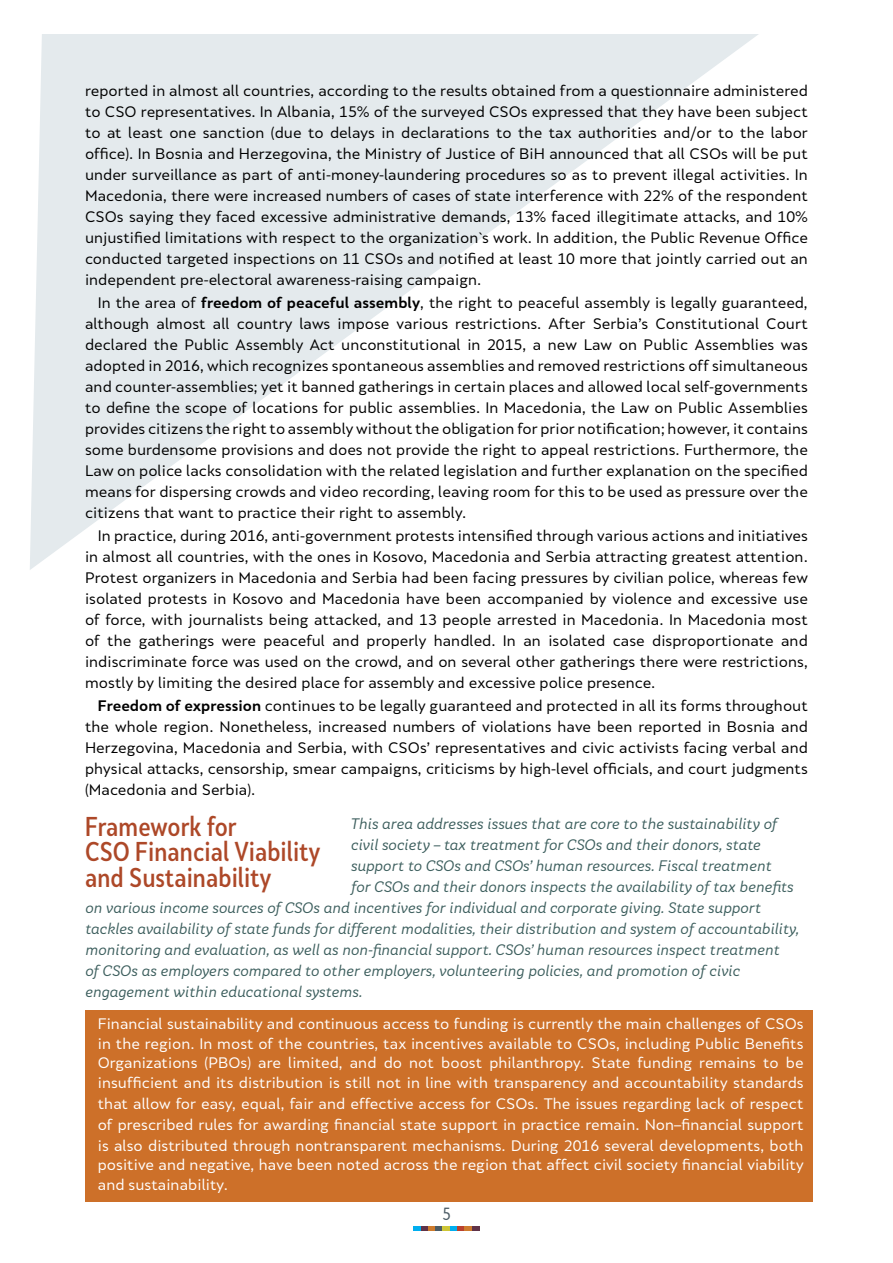
<style>
.page{position:relative;width:893px;height:1263px;background:#fff}
.page>*{position:absolute;margin:0;border:0;box-sizing:border-box;transform-origin:0 0}
.t1{font:500 25.5px/25.5px "Skola Sans Cn";color:#ad4828}
.t2{font:16.5px "Skola Sans Cn";color:#4c5c65}
.t3{font:14.25px/21px "Skola Sans";color:#000;text-align:justify}
.t4{font:14.25px/19.5px "Skola Sans";color:#fff;text-align:justify}
.t5{font:14.25px "Skola Sans It";color:#3c5e5d}
.s1{font-weight:700}
</style>
<div class="page">
<svg style="left:414px;top:1226px;width:14px;height:5px"></svg>
<div style="left:428px;top:1226px;width:8px;height:5px;background:#ce7b2d"></div>
<svg style="left:436px;top:1226px;width:21px;height:5px"></svg>
<div style="left:457px;top:1226px;width:8px;height:5px;background:#b9422f"></div>
<svg style="left:465px;top:1226px;width:14px;height:5px"></svg>
<svg style="left:30px;top:34px;width:729px;height:536px"></svg>
<div style="left:85px;top:1010px;width:727px;height:192px;background:#cd7029"></div>
<p class="t3" style="left:85px;top:80px;width:724px">reported in almost all countries, according to the results obtained from a questionnaire administered to CSO representatives. In Albania, 15% of the surveyed CSOs expressed that they have been subject to at least one sanction (due to delays in declarations to the tax authorities and/or to the labor office). In Bosnia and Herzegovina, the Ministry of Justice of BiH announced that all CSOs will be put under surveillance as part of anti-money-laundering procedures so as to prevent illegal activities. In Macedonia, there were increased numbers of cases of state interference with 22% of the respondent CSOs saying they faced excessive administrative demands, 13% faced illegitimate attacks, and 10% unjustified limitations with respect to the organization`s work. In addition, the Public Revenue Office conducted targeted inspections on 11 CSOs and notified at least 10 more that jointly carried out an independent pre-electoral awareness-raising campaign.</p>
<p class="t3" style="left:85px;top:292px;width:724px;text-indent:13px">In the area of <span class="s1">freedom of peaceful assembly</span>, the right to peaceful assembly is legally guaranteed, although almost all country laws impose various restrictions. After Serbia’s Constitutional Court declared the Public Assembly Act unconstitutional in 2015, a new Law on Public Assemblies was adopted in 2016, which recognizes spontaneous assemblies and removed restrictions off simultaneous and counter-assemblies; yet it banned gatherings in certain places and allowed local self-governments to define the scope of locations for public assemblies. In Macedonia, the Law on Public Assemblies provides citizens the right to assembly without the obligation for prior notification; however, it contains some burdensome provisions and does not provide the right to appeal restrictions. Furthermore, the Law on police lacks consolidation with the related legislation and further explanation on the specified means for dispersing crowds and video recording, leaving room for this to be used as pressure over the citizens that want to practice their right to assembly.</p>
<p class="t3" style="left:85px;top:525px;width:724px;text-indent:13px">In practice, during 2016, anti-government protests intensified through various actions and initiatives in almost all countries, with the ones in Kosovo, Macedonia and Serbia attracting greatest attention.<br>Protest organizers in Macedonia and Serbia had been facing pressures by civilian police, whereas few isolated protests in Kosovo and Macedonia have been accompanied by violence and excessive use of force, with journalists being attacked, and 13 people arrested in Macedonia. In Macedonia most of the gatherings were peaceful and properly handled. In an isolated case disproportionate and indiscriminate force was used on the crowd, and on several other gatherings there were restrictions, mostly by limiting the desired place for assembly and excessive police presence.</p>
<p class="t3" style="left:85px;top:695px;width:724px;text-indent:13px"><span class="s1">Freedom of expression</span> continues to be legally guaranteed and protected in all its forms throughout the whole region. Nonetheless, increased numbers of violations have been reported in Bosnia and Herzegovina, Macedonia and Serbia, with CSOs’ representatives and civic activists facing verbal and physical attacks, censorship, smear campaigns, criticisms by high-level officials, and court judgments (Macedonia and Serbia).</p>
<p class="t5" style="left:351px;top:815px;width:428px">This area addresses issues that are core to the sustainability of</p>
<p class="t5" style="left:351px;top:836px;width:411px">civil society – tax treatment for CSOs and their donors, state</p>
<p class="t5" style="left:351px;top:857px;width:422px">support to CSOs and CSOs’ human resources. Fiscal treatment</p>
<p class="t5" style="left:351px;top:878px;width:444px">for CSOs and their donors inspects the availability of tax benefits</p>
<p class="t5" style="left:85px;top:899px;width:678px">on various income sources of CSOs and incentives for individual and corporate giving. State support</p>
<p class="t5" style="left:85px;top:920px;width:715px">tackles availability of state funds for different modalities, their distribution and system of accountability,</p>
<p class="t5" style="left:85px;top:941px;width:696px">monitoring and evaluation, as well as non-financial support. CSOs’ human resources inspect treatment</p>
<p class="t5" style="left:85px;top:962px;width:656px">of CSOs as employers compared to other employers, volunteering policies, and promotion of civic</p>
<p class="t5" style="left:85px;top:983px;width:279px">engagement within educational systems.</p>
<p class="t4" style="left:98px;top:1014px;width:707px">Financial sustainability and continuous access to funding is currently the main challenges of CSOs in the region. In most of the countries, tax incentives available to CSOs, including Public Benefits Organizations (PBOs) are limited, and do not boost philanthropy. State funding remains to be insufficient and its distribution is still not in line with transparency and accountability standards</p>
<p class="t4" style="left:98px;top:1093px;width:707px;line-height:21px">that allow for easy, equal, fair and effective access for CSOs. The issues regarding lack of respect of prescribed rules for awarding financial state support in practice remain. Non–financial support is also distributed through nontransparent mechanisms. During 2016 several developments, both</p>
<p class="t4" style="left:98px;top:1155px;width:707px">positive and negative, have been noted across the region that affect civil society financial viability and sustainability.</p>
<h1 class="t1" style="left:85px;top:813px;width:237px">Framework for<br>CSO Financial Viability and Sustainability</h1>
<p class="t2" style="left:442px;top:1204px;width:10px">5</p>
</div>
